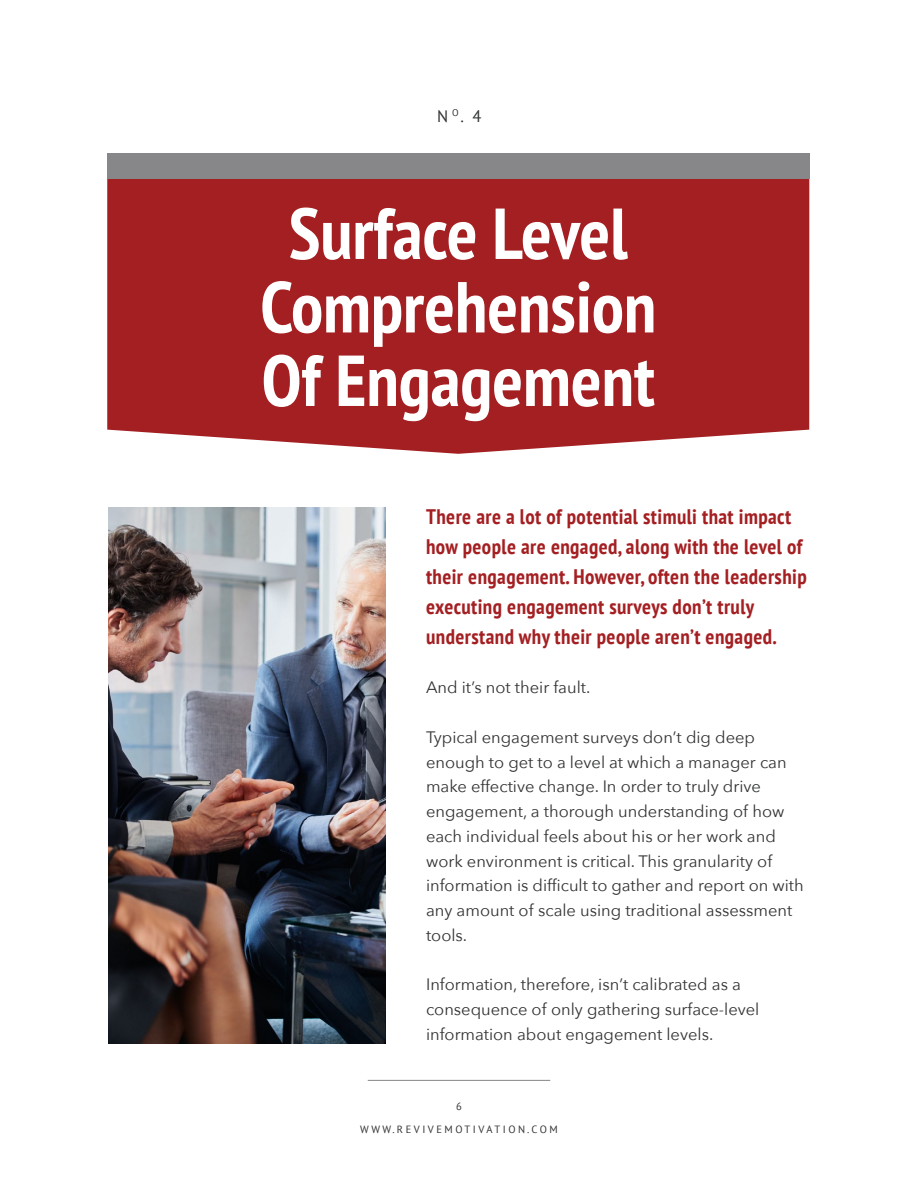
<style>
.page{position:relative;width:918px;height:1188px;background:#fff}
.page>*{position:absolute;margin:0;border:0;box-sizing:border-box;transform-origin:0 0}
.t1{font:700 condensed 72px/73.5px "PT Sans";color:#fff;text-align:center}
.t2{font:700 condensed 21px/30px "PT Sans";letter-spacing:.02em;color:#a41f22}
.t3{font:16.5px/24.8px "Avenir Next";color:#313232}
.t4{font:16.5px "PT Sans";color:#313232}
.t5{font:10.5px/22.8px "PT Sans";letter-spacing:.24em;color:#313232;text-align:center}
</style>
<div class="page">
<hr style="left:368px;top:1080px;width:182px;height:1px;background:#87878a">
<div style="left:107px;top:179px;width:702px;height:275px;background:#a41f22"></div>
<div style="left:107px;top:153px;width:702px;height:26px;background:#87878a"></div>
<img style="left:108px;top:508px;width:278px;height:535px">
<p class="t4" style="left:437px;top:106px;width:46px">N<sup>O</sup>. 4</p>
<h1 class="t1" style="left:260px;top:195px;width:397px">Surface Level<br>Comprehension<br>Of Engagement</h1>
<p class="t2" style="left:426px;top:501px;width:382px">There are a lot of potential stimuli that impact how people are engaged, along with the level of their engagement. However, often the leadership executing engagement surveys don’t truly understand why their people aren’t engaged.</p>
<p class="t3" style="left:426px;top:675px;width:166px">And it’s not their fault.</p>
<p class="t3" style="left:426px;top:724px;width:379px">Typical engagement surveys don’t dig deep enough to get to a level at which a manager can make effective change. In order to truly drive engagement, a thorough understanding of how each individual feels about his or her work and work environment is critical. This granularity of information is difficult to gather and report on with any amount of scale using traditional assessment tools.</p>
<p class="t3" style="left:426px;top:972px;width:335px">Information, therefore, isn’t calibrated as a consequence of only gathering surface-level information about engagement levels.</p>
<p class="t5" style="left:360px;top:1095px;width:199px">6<br>WWW.REVIVEMOTIVATION.COM</p>
</div>
